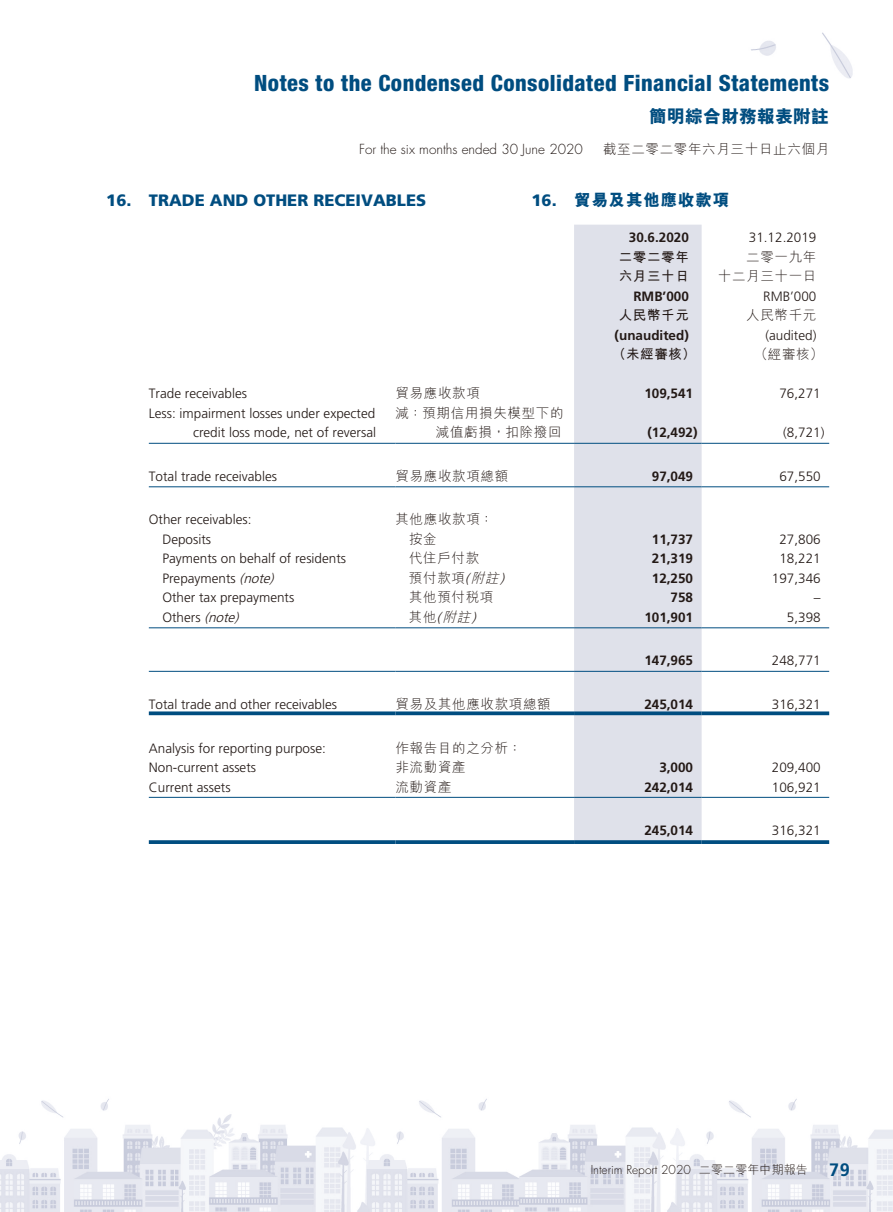
<style>
.page{position:relative;width:893px;height:1212px;background:#fff}
.page>*{position:absolute;margin:0;border:0;box-sizing:border-box;transform-origin:0 0}
.t1{font:800 condensed 22.5px "Helvetica Neue LT Std";letter-spacing:.02em;color:#004d80}
.t2{font:800 18px "M Hei HK";color:#004d80}
.t3{font:900 16.5px "Frutiger LT Std";color:#004d80}
.t4{font:800 16.5px "M Hei HK";letter-spacing:.05em;color:#004d80}
.t5{font:300 13.5px/19.5px "Frutiger LT Std";color:#231916;text-align:right}
.t6{font:300 13.5px/19.5px "M Hei HK";letter-spacing:.05em;color:#231916;text-align:right}
.t7{font:700 13.5px "Frutiger LT Std";color:#231916}
.t8{font:300 13.5px "Futura Std";color:#231916}
.t9{font:700 13.5px/19.5px "M Hei HK";letter-spacing:.05em;color:#231916}
.t10{font:300 12px "Futura Std";color:#231916}
.s1{font-family:"Frutiger LT Std";font-weight:900}
.s2{font-style:italic}
.s3{font-family:"Frutiger LT Std";font-style:italic}
.s4{font-family:"M Hei HK"}
.s5{font-family:"Frutiger LT Std";font-weight:700;font-size:18px;color:#004d80}
</style>
<div class="page">
<img style="left:0;top:32px;width:893px;height:1180px">
<div style="left:574px;top:225px;width:128px;height:615px;background:#dfe1ea"></div>
<hr style="left:149px;top:443px;width:246px;height:1px;background:#004d80">
<hr style="left:395px;top:443px;width:179px;height:1px;background:#004d80">
<hr style="left:574px;top:443px;width:128px;height:1px;background:#004d80">
<hr style="left:702px;top:443px;width:127px;height:1px;background:#004d80">
<hr style="left:149px;top:486px;width:246px;height:1px;background:#004d80">
<hr style="left:395px;top:486px;width:179px;height:1px;background:#004d80">
<hr style="left:574px;top:486px;width:128px;height:1px;background:#004d80">
<hr style="left:702px;top:486px;width:127px;height:1px;background:#004d80">
<hr style="left:149px;top:627px;width:246px;height:1px;background:#004d80">
<hr style="left:395px;top:627px;width:179px;height:1px;background:#004d80">
<hr style="left:574px;top:627px;width:128px;height:1px;background:#004d80">
<hr style="left:702px;top:627px;width:127px;height:1px;background:#004d80">
<hr style="left:149px;top:671px;width:246px;height:1px;background:#004d80">
<hr style="left:395px;top:671px;width:179px;height:1px;background:#004d80">
<hr style="left:574px;top:671px;width:128px;height:1px;background:#004d80">
<hr style="left:702px;top:671px;width:127px;height:1px;background:#004d80">
<svg style="left:149px;top:711px;width:246px;height:4px"></svg>
<svg style="left:395px;top:711px;width:179px;height:4px"></svg>
<svg style="left:574px;top:711px;width:128px;height:4px"></svg>
<svg style="left:702px;top:711px;width:127px;height:4px"></svg>
<hr style="left:149px;top:797px;width:246px;height:1px;background:#004d80">
<hr style="left:395px;top:797px;width:179px;height:1px;background:#004d80">
<hr style="left:574px;top:797px;width:128px;height:1px;background:#004d80">
<hr style="left:702px;top:797px;width:127px;height:1px;background:#004d80">
<svg style="left:149px;top:840px;width:246px;height:4px"></svg>
<svg style="left:395px;top:840px;width:179px;height:4px"></svg>
<svg style="left:574px;top:840px;width:128px;height:4px"></svg>
<svg style="left:702px;top:840px;width:127px;height:4px"></svg>
<h1 class="t1" style="left:254px;top:69px;width:576px">Notes to the Condensed Consolidated Financial Statements</h1>
<h2 class="t2" style="left:649px;top:108px;width:181px">簡明綜合財務報表附註</h2>
<p class="t8" style="left:359px;top:141px;width:225px">For the six months ended 30 June 2020</p>
<p class="t6" style="left:603px;top:139px;width:228px">截至二零二零年六月三十日止六個月</p>
<p class="t3" style="left:106px;top:190px;width:321px">16. TRADE AND OTHER RECEIVABLES</p>
<p class="t4" style="left:531px;top:192px;width:199px"><span class="s1">16.</span> 貿易及其他應收款項</p>
<p class="t7" style="left:629px;top:230px;width:62px">30.6.2020</p>
<p class="t9" style="left:619px;top:246px;width:72px">二零二零年六月三十日</p>
<p class="t5" style="left:749px;top:228px;width:69px">31.12.2019</p>
<p class="t6" style="left:718px;top:247px;width:100px">二零一九年<br>十二月三十一日</p>
<p class="t7" style="left:633px;top:288px;width:57px">RMB’000</p>
<p class="t9" style="left:619px;top:304px;width:72px">人民幣千元</p>
<p class="t7" style="left:615px;top:327px;width:76px">(unaudited)</p>
<p class="t9" style="left:613px;top:343px;width:85px">（未經審核）</p>
<p class="t5" style="left:763px;top:287px;width:55px">RMB’000</p>
<p class="t6" style="left:746px;top:305px;width:72px">人民幣千元</p>
<p class="t5" style="left:765px;top:326px;width:53px">(audited)</p>
<p class="t6" style="left:754px;top:344px;width:70px">（經審核）</p>
<p class="t5" style="left:149px;top:384px;width:100px">Trade receivables</p>
<p class="t6" style="left:395px;top:383px;width:86px">貿易應收款項</p>
<p class="t7" style="left:644px;top:386px;width:50px">109,541</p>
<p class="t5" style="left:779px;top:384px;width:43px">76,271</p>
<p class="t5" style="left:149px;top:404px;width:229px">Less: impairment losses under expected credit loss mode, net of reversal</p>
<p class="t6" style="left:395px;top:403px;width:170px">減：預期信用損失模型下的減值虧損，扣除撥回</p>
<p class="t7" style="left:647px;top:425px;width:52px">(12,492)</p>
<p class="t5" style="left:783px;top:423px;width:43px">(8,721)</p>
<p class="t5" style="left:149px;top:467px;width:130px">Total trade receivables</p>
<p class="t6" style="left:395px;top:466px;width:114px">貿易應收款項總額</p>
<p class="t7" style="left:652px;top:468px;width:43px">97,049</p>
<p class="t5" style="left:779px;top:467px;width:43px">67,550</p>
<p class="t5" style="left:149px;top:510px;width:104px">Other receivables:</p>
<p class="t6" style="left:395px;top:509px;width:99px">其他應收款項：</p>
<p class="t5" style="left:162px;top:530px;width:50px">Deposits</p>
<p class="t6" style="left:409px;top:529px;width:29px">按金</p>
<p class="t7" style="left:652px;top:531px;width:43px">11,737</p>
<p class="t5" style="left:779px;top:530px;width:43px">27,806</p>
<p class="t5" style="left:162px;top:549px;width:185px">Payments on behalf of residents</p>
<p class="t6" style="left:409px;top:548px;width:72px">代住戶付款</p>
<p class="t7" style="left:652px;top:551px;width:43px">21,319</p>
<p class="t5" style="left:779px;top:549px;width:43px">18,221</p>
<p class="t5" style="left:162px;top:569px;width:117px">Prepayments <span class="s2">(note)</span></p>
<p class="t6" style="left:409px;top:568px;width:101px">預付款項<span class="s3">(</span><span class="s2">附註</span><span class="s3">)</span></p>
<p class="t7" style="left:652px;top:570px;width:43px">12,250</p>
<p class="t5" style="left:772px;top:569px;width:50px">197,346</p>
<p class="t5" style="left:162px;top:588px;width:133px">Other tax prepayments</p>
<p class="t6" style="left:409px;top:587px;width:86px">其他預付稅項</p>
<p class="t7" style="left:671px;top:590px;width:24px">758</p>
<p class="t5" style="left:814px;top:588px;width:8px">–</p>
<p class="t5" style="left:162px;top:608px;width:81px">O t h e r s <span class="s2">(note)</span></p>
<p class="t6" style="left:409px;top:607px;width:72px">其他 <span class="s3">(</span><span class="s2">附註</span><span class="s3">)</span></p>
<p class="t7" style="left:644px;top:609px;width:50px">101,901</p>
<p class="t5" style="left:787px;top:608px;width:35px">5,398</p>
<p class="t7" style="left:644px;top:653px;width:50px">147,965</p>
<p class="t5" style="left:772px;top:651px;width:50px">248,771</p>
<p class="t5" style="left:149px;top:695px;width:190px">Total trade and other receivables</p>
<p class="t6" style="left:395px;top:694px;width:157px">貿易及其他應收款項總額</p>
<p class="t7" style="left:644px;top:696px;width:50px">245,014</p>
<p class="t5" style="left:772px;top:695px;width:50px">316,321</p>
<p class="t5" style="left:149px;top:738px;width:179px">Analysis for reporting purpose:</p>
<p class="t6" style="left:395px;top:737px;width:128px">作報告目的之分析：</p>
<p class="t5" style="left:149px;top:758px;width:109px">Non-current assets</p>
<p class="t6" style="left:395px;top:757px;width:72px">非流動資產</p>
<p class="t7" style="left:659px;top:759px;width:35px">3,000</p>
<p class="t5" style="left:772px;top:758px;width:50px">209,400</p>
<p class="t5" style="left:149px;top:777px;width:83px">Current assets</p>
<p class="t6" style="left:395px;top:776px;width:58px">流動資產</p>
<p class="t7" style="left:644px;top:779px;width:50px">242,014</p>
<p class="t5" style="left:772px;top:777px;width:50px">106,921</p>
<p class="t7" style="left:644px;top:822px;width:50px">245,014</p>
<p class="t5" style="left:772px;top:821px;width:50px">316,321</p>
<p class="t10" style="left:591px;top:1162px;width:260px">Interim Report 2020 <span class="s4">二零二零年中期報告</span> <span class="s5">79</span></p>
</div>
